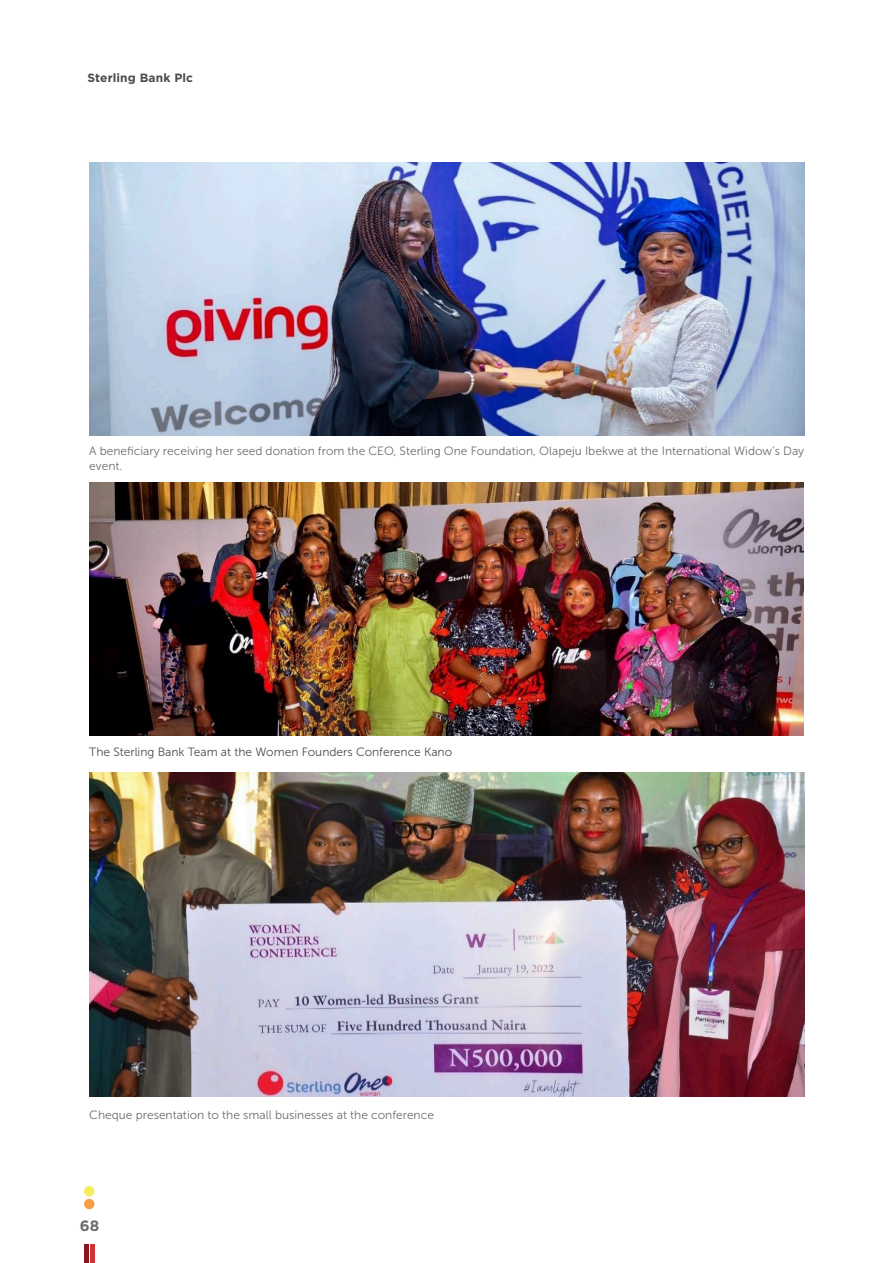
<style>
.page{position:relative;width:893px;height:1263px;background:#fff}
.page>*{position:absolute;margin:0;border:0;box-sizing:border-box;transform-origin:0 0}
.t1{font:700 15px "Gotham";color:#6c6d70}
.t2{font:12px/14.4px "Museo Sans 300";color:#6c6d70}
.t3{font:12px "Museo Sans 300";color:#4b4c4d}
.t4{font:700 12px "Gotham";letter-spacing:.01em;color:#4b4c4d}
</style>
<div class="page">
<hr style="left:84px;top:1245px;width:4px;height:18px;background:#8a161d">
<hr style="left:91px;top:1245px;width:4px;height:18px;background:#d13434">
<div style="left:84px;top:1186px;width:10px;height:10px;background:#f4ee5e;border-radius:50%"></div>
<div style="left:84px;top:1199px;width:10px;height:10px;background:#f6a045;border-radius:50%"></div>
<img style="left:89px;top:163px;width:715px;height:272px">
<img style="left:89px;top:483px;width:714px;height:252px">
<img style="left:89px;top:772px;width:715px;height:324px">
<p class="t4" style="left:88px;top:71px;width:107px">Sterling Bank Plc</p>
<p class="t2" style="left:89px;top:444px;width:716px">A beneficiary receiving her seed donation from the CEO, Sterling One Foundation, Olapeju Ibekwe at the International Widow’s Day event.</p>
<p class="t3" style="left:89px;top:746px;width:364px">The Sterling Bank Team at the Women Founders Conference Kano</p>
<p class="t2" style="left:89px;top:1107px;width:346px">Cheque presentation to the small businesses at the conference</p>
<p class="t1" style="left:80px;top:1216px;width:21px">68</p>
</div>
